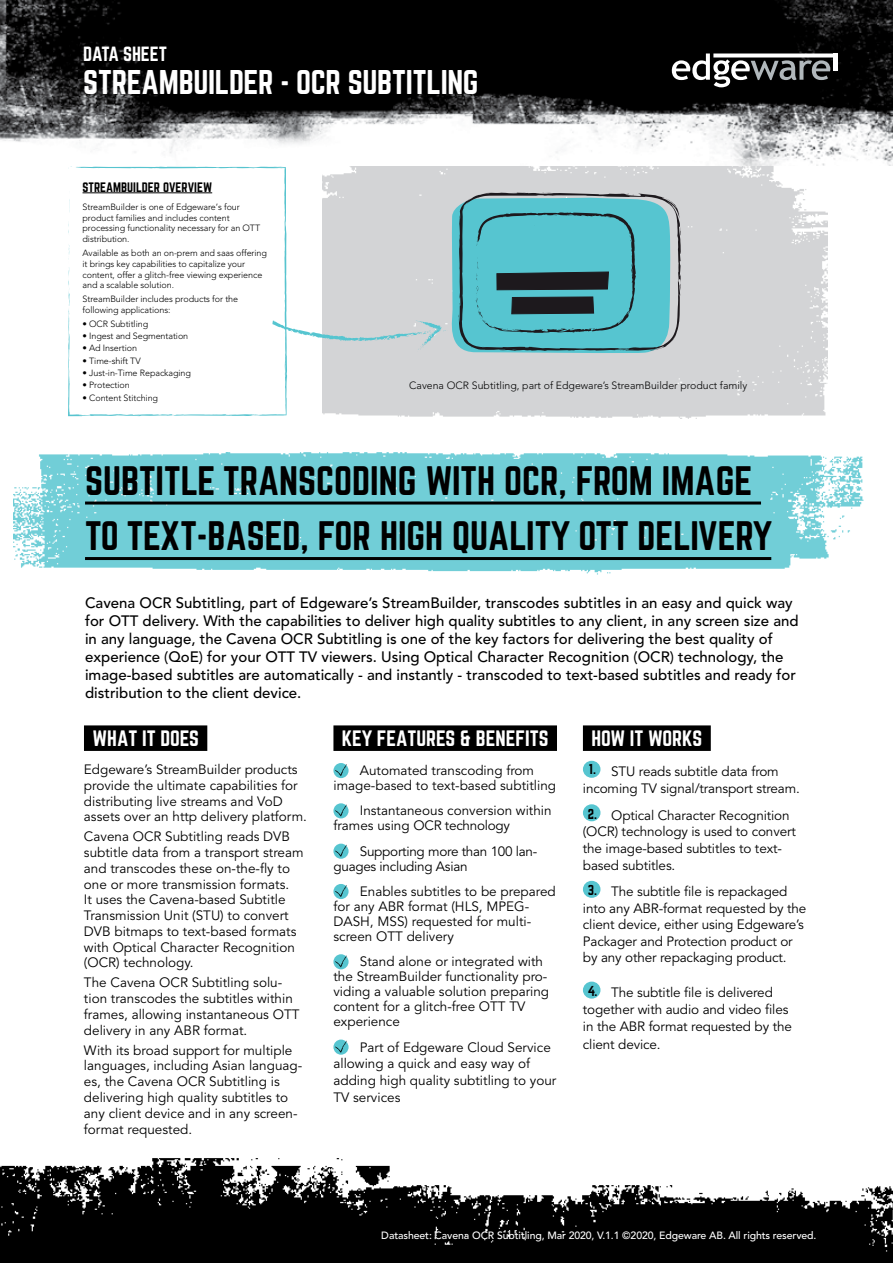
<style>
.page{position:relative;width:893px;height:1263px;background:#fff}
.page>*{position:absolute;margin:0;border:0;box-sizing:border-box;transform-origin:0 0}
.t1{font:36px/55.5px "Norwester";color:#000}
.t2{font:30px "Norwester";letter-spacing:-.01em;color:#fff}
.t3{font:19.5px "Norwester";color:#fff}
.t4{font:18px "Norwester";letter-spacing:-.01em;color:#fff}
.t5{font:500 15px/18px "Avenir";color:#000}
.t6{font:13.5px/15.8px "Avenir";color:#000}
.t7{font:13.5px/15px "Avenir";letter-spacing:-.02em;color:#000}
.t8{font:12px "Norwester";color:#000}
.t9{font:500 10.5px "Avenir";letter-spacing:-.01em;color:#fff}
.t10{font:300 10.5px "Avenir";color:#000}
.t11{font:300 9px/10.8px "Avenir";letter-spacing:-.01em;color:#000}
.s1{font-family:"Norwester";font-size:12.6px}
</style>
<div class="page">
<img style="left:14px;top:453px;width:850px;height:122px">
<img style="left:0;top:1158px;width:893px;height:105px">
<img style="left:322px;top:166px;width:505px;height:297px">
<img style="left:0;top:0;width:893px;height:166px">
<svg style="left:672px;top:54px;width:166px;height:33px"></svg>
<hr style="left:834px;top:54px;width:4px;height:17px;background:#fff">
<hr style="left:85px;top:501px;width:676px;height:3px;background:#000">
<hr style="left:85px;top:557px;width:686px;height:3px;background:#000">
<div style="left:84px;top:725px;width:123px;height:26px;background:#000"></div>
<div style="left:333px;top:725px;width:224px;height:26px;background:#000"></div>
<svg style="left:333px;top:763px;width:16px;height:15px"></svg>
<svg style="left:335px;top:764px;width:12px;height:12px"></svg>
<svg style="left:333px;top:803px;width:16px;height:15px"></svg>
<svg style="left:335px;top:804px;width:12px;height:13px"></svg>
<svg style="left:333px;top:844px;width:16px;height:15px"></svg>
<svg style="left:335px;top:844px;width:12px;height:13px"></svg>
<svg style="left:333px;top:884px;width:16px;height:15px"></svg>
<svg style="left:335px;top:885px;width:12px;height:12px"></svg>
<svg style="left:333px;top:954px;width:16px;height:15px"></svg>
<svg style="left:335px;top:955px;width:12px;height:13px"></svg>
<svg style="left:333px;top:1039px;width:16px;height:16px"></svg>
<svg style="left:335px;top:1040px;width:12px;height:13px"></svg>
<div style="left:583px;top:725px;width:128px;height:26px;background:#000"></div>
<div style="left:583px;top:761px;width:17px;height:17px;background:#56c5d0;border-radius:50%"></div>
<div style="left:583px;top:804px;width:17px;height:17px;background:#56c5d0;border-radius:50%"></div>
<div style="left:583px;top:881px;width:17px;height:17px;background:#56c5d0;border-radius:50%"></div>
<div style="left:583px;top:981px;width:17px;height:17px;background:#56c5d0;border-radius:50%"></div>
<svg style="left:68px;top:167px;width:219px;height:249px"></svg>
<svg style="left:254px;top:414px;width:7px;height:2px"></svg>
<svg style="left:68px;top:243px;width:2px;height:102px"></svg>
<svg style="left:68px;top:367px;width:3px;height:22px"></svg>
<svg style="left:79px;top:414px;width:6px;height:2px"></svg>
<svg style="left:132px;top:414px;width:8px;height:3px"></svg>
<svg style="left:69px;top:167px;width:9px;height:3px"></svg>
<svg style="left:271px;top:192px;width:410px;height:162px;background:#92c1c7"></svg>
<h3 class="t4" style="left:83px;top:42px;width:85px">DATA SHEET</h3>
<h2 class="t2" style="left:83px;top:63px;width:397px">STREAMBUILDER - OCR SUBTITLING</h2>
<p class="t8" style="left:83px;top:179px;width:131px">STREAMBUILDER OVERVIEW</p>
<p class="t11" style="left:83px;top:201px;width:179px">StreamBuilder is one of Edgeware’s four product families and includes content processing functionality necessary for an OTT distribution.</p>
<p class="t11" style="left:83px;top:247px;width:186px">Available as both an on-prem and saas offering it brings key capabilities to capitalize your content, offer a glitch-free viewing experience and a scalable solution.</p>
<p class="t11" style="left:83px;top:294px;width:157px">StreamBuilder includes products for the following applications:</p>
<p class="t11" style="left:83px;top:318px;width:67px">• OCR Subtitling</p>
<p class="t11" style="left:83px;top:331px;width:107px">• Ingest and Segmentation</p>
<p class="t11" style="left:83px;top:343px;width:56px">• Ad Insertion</p>
<p class="t11" style="left:83px;top:355px;width:60px">• Time-shift TV</p>
<p class="t11" style="left:83px;top:367px;width:110px">• Just-in-Time Repackaging</p>
<p class="t11" style="left:83px;top:380px;width:49px">• Protection</p>
<p class="t11" style="left:83px;top:392px;width:77px">• Content Stitching</p>
<p class="t10" style="left:409px;top:379px;width:340px">Cavena OCR Subtitling, part of Edgeware’s StreamBuilder product family</p>
<h1 class="t1" style="left:85px;top:451px;width:689px">SUBTITLE TRANSCODING WITH OCR, FROM IMAGE<br>TO TEXT-BASED, FOR HIGH QUALITY OTT DELIVERY</h1>
<p class="t5" style="left:85px;top:594px;width:715px">Cavena OCR Subtitling, part of Edgeware’s StreamBuilder, transcodes subtitles in an easy and quick way for OTT delivery. With the capabilities to deliver high quality subtitles to any client, in any screen size and in any language, the Cavena OCR Subtitling is one of the key factors for delivering the best quality of experience (QoE) for your OTT TV viewers. Using Optical Character Recognition (OCR) technology, the image-based subtitles are automatically - and instantly - transcoded to text-based subtitles and ready for distribution to the client device.</p>
<h3 class="t3" style="left:92px;top:726px;width:108px">WHAT IT DOES</h3>
<p class="t6" style="left:84px;top:762px;width:224px">Edgeware’s StreamBuilder products provide the ultimate capabilities for distributing live streams and VoD assets over an http delivery platform.</p>
<p class="t6" style="left:84px;top:829px;width:221px">Cavena OCR Subtitling reads DVB subtitle data from a transport stream and transcodes these on-the-fly to one or more transmission formats.<br>It uses the Cavena-based Subtitle Transmission Unit (STU) to convert DVB bitmaps to text-based formats with Optical Character Recognition (OCR) technology.</p>
<p class="t6" style="left:84px;top:975px;width:217px">The Cavena OCR Subtitling solu&shy;tion transcodes the subtitles within frames, allowing instantaneous OTT delivery in any ABR format.</p>
<p class="t6" style="left:84px;top:1042px;width:220px">With its broad support for multiple languages, including Asian languag&shy;es, the Cavena OCR Subtitling is delivering high quality subtitles to any client device and in any screen&shy;format requested.</p>
<h3 class="t3" style="left:342px;top:726px;width:208px">KEY FEATURES &amp; BENEFITS</h3>
<p class="t6" style="left:333px;top:763px;width:224px;line-height:15px;text-align:center">Automated transcoding from image-based to text-based subtitling</p>
<p class="t6" style="left:333px;top:804px;width:220px;line-height:15px;text-indent:26px">Instantaneous conversion within frames using OCR technology</p>
<p class="t7" style="left:333px;top:844px;width:205px;text-indent:26px">Supporting more than 100 lan&shy;guages including Asian</p>
<p class="t6" style="left:333px;top:884px;width:224px;line-height:15px;text-indent:26px">Enables subtitles to be prepared for any ABR format (HLS, MPEG-<br>DASH, MSS) requested for multi&shy;screen OTT delivery</p>
<p class="t6" style="left:333px;top:954px;width:217px;line-height:15px;text-indent:26px">Stand alone or integrated with the StreamBuilder functionality pro&shy;viding a valuable solution preparing content for a glitch-free OTT TV experience</p>
<p class="t6" style="left:333px;top:1039px;width:224px;line-height:16.8px;text-indent:26px">Part of Edgeware Cloud Service allowing a quick and easy way of adding high quality subtitling to your<br>TV services</p>
<h3 class="t3" style="left:591px;top:726px;width:112px">HOW IT WORKS</h3>
<p class="t6" style="left:583px;top:763px;width:218px;line-height:17.2px;text-indent:6px"><span class="s1">1.</span> STU reads subtitle data from incoming TV signal/transport stream.</p>
<p class="t6" style="left:583px;top:807px;width:214px;line-height:16.8px;text-indent:5px"><span class="s1">2.</span> Optical Character Recognition (OCR) technology is used to convert the image-based subtitles to text&shy;based subtitles.</p>
<p class="t6" style="left:583px;top:883px;width:225px;line-height:16.5px;text-indent:5px"><span class="s1">3.</span> The subtitle file is repackaged into any ABR-format requested by the client device, either using Edgeware’s Packager and Protection product or by any other repackaging product.</p>
<p class="t6" style="left:583px;top:984px;width:211px;line-height:17.2px;text-indent:5px"><span class="s1">4.</span> The subtitle file is delivered together with audio and video files in the ABR format requested by the client device.</p>
<p class="t9" style="left:381px;top:1229px;width:437px">Datasheet: Cavena OCR Subtitling, Mar 2020, V.1.1 ©2020, Edgeware AB. All rights reserved.</p>
</div>
